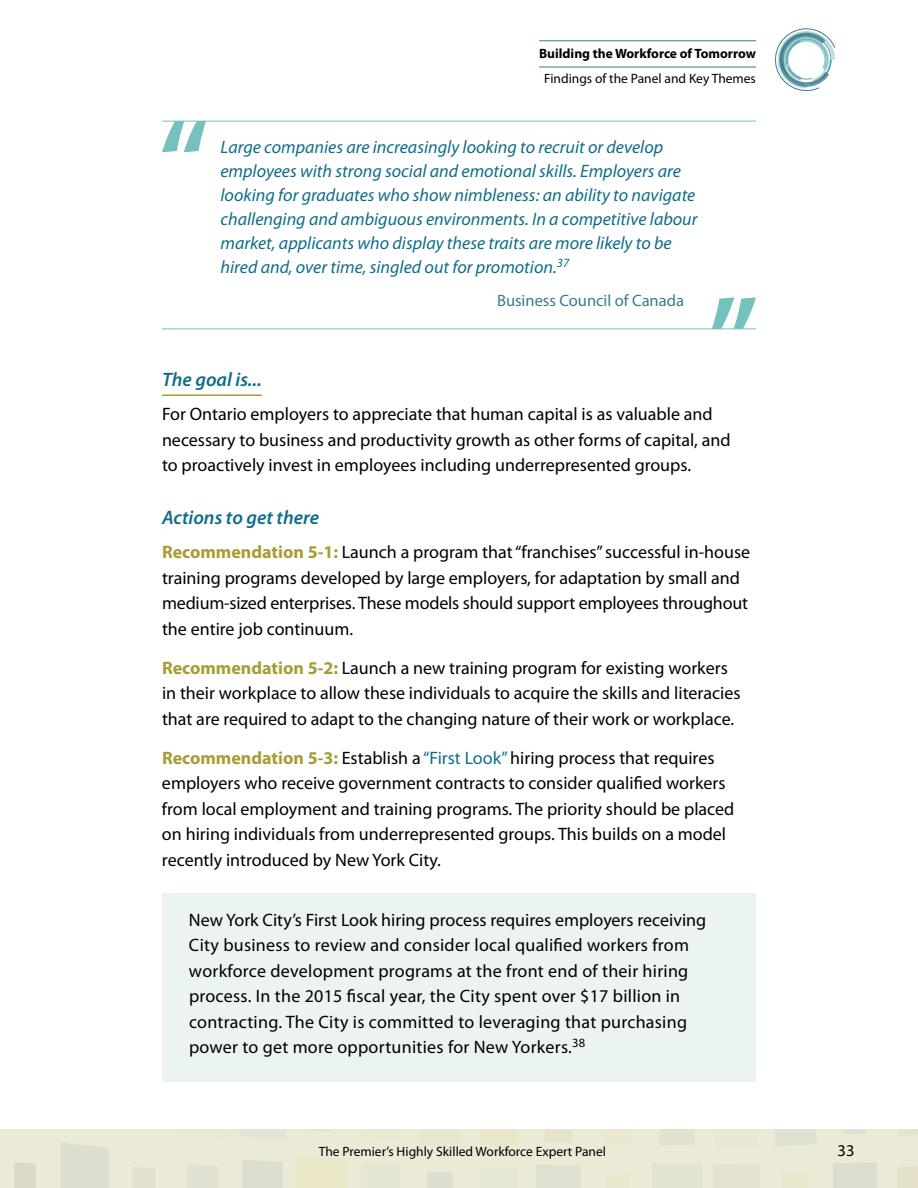
<style>
.page{position:relative;width:918px;height:1188px;background:#fff}
.page>*{position:absolute;margin:0;border:0;box-sizing:border-box;transform-origin:0 0}
.H4_italics{font:italic 600 19.5px "Myriad Pro";color:#0f6d8a}
.H4_italics_with_unde{font:italic 600 19.5px "Myriad Pro";color:#0f6d8a}
.body_Copy{font:18px/25.5px "Myriad Pro";color:#000}
.Body_Copy_after_H4{font:18px/25.5px "Myriad Pro";color:#000}
.Text_Box_Body_copy{font:18px/25.5px "Myriad Pro";letter-spacing:.015em;color:#000}
.Text_Quote{font:italic 18px/24px "Myriad Pro";color:#0f6d8a}
.Source_for_Text_Quot{font:16.5px "Myriad Pro";color:#3d798d}
.t1{font:16.5px "Myriad Pro";color:#000}
.t2{font:13.5px "Myriad Pro";color:#000}
.t3{font:700 13.5px "Myriad Pro";color:#000}
.s1{font-weight:700;color:#a69d34}
.s2{color:#0f6d8a}
</style>
<div class="page">
<div style="left:0;top:1130px;width:918px;height:58px;background:#ece9d6"></div>
<svg style="left:14px;top:1162px;width:22px;height:26px"></svg>
<svg style="left:545px;top:1130px;width:27px;height:12px"></svg>
<svg style="left:898px;top:1167px;width:20px;height:21px"></svg>
<svg style="left:481px;top:1130px;width:37px;height:16px"></svg>
<svg style="left:297px;top:1158px;width:49px;height:30px"></svg>
<div style="left:60px;top:1143px;width:48px;height:45px;background:#dcdecf"></div>
<svg style="left:188px;top:1165px;width:30px;height:23px"></svg>
<svg style="left:242px;top:1160px;width:40px;height:28px"></svg>
<svg style="left:427px;top:1172px;width:26px;height:16px"></svg>
<svg style="left:775px;top:1130px;width:41px;height:16px"></svg>
<svg style="left:844px;top:1130px;width:22px;height:4px"></svg>
<svg style="left:833px;top:1162px;width:44px;height:26px"></svg>
<svg style="left:536px;top:1165px;width:45px;height:23px"></svg>
<svg style="left:775px;top:28px;width:60px;height:63px"></svg>
<svg style="left:712px;top:297px;width:44px;height:33px"></svg>
<hr style="left:709px;top:329px;width:36px;height:3px;background:#fff">
<svg style="left:162px;top:120px;width:44px;height:32px"></svg>
<hr style="left:173px;top:118px;width:36px;height:3px;background:#fff">
<hr style="left:539px;top:40px;width:217px;height:1px;background:#3d798d">
<hr style="left:539px;top:67px;width:217px;height:1px;background:#3d798d">
<div style="left:162px;top:893px;width:594px;height:189px;background:#ecf4f3"></div>
<hr style="left:162px;top:121px;width:594px;height:1px;background:#76c0be">
<hr style="left:162px;top:328px;width:594px;height:1px;background:#76c0be">
<hr style="left:162px;top:394px;width:100px;height:2px;background:#a69d34">
<p class="t3" style="left:539px;top:46px;width:218px">Building the Workforce of Tomorrow</p>
<p class="t2" style="left:544px;top:71px;width:213px">Findings of the Panel and Key Themes</p>
<p class="Text_Quote" style="left:220px;top:135px;width:478px">Large companies are increasingly looking to recruit or develop employees with strong social and emotional skills. Employers are looking for graduates who show nimbleness: an ability to navigate challenging and ambiguous environments. In a competitive labour market, applicants who display these traits are more likely to be hired and, over time, singled out for promotion.<sup>37</sup></p>
<p class="Source_for_Text_Quot" style="left:497px;top:291px;width:188px">Business Council of Canada</p>
<p class="H4_italics_with_unde" style="left:162px;top:368px;width:101px">The goal is...</p>
<p class="Body_Copy_after_H4" style="left:162px;top:402px;width:570px">For Ontario employers to appreciate that human capital is as valuable and necessary to business and productivity growth as other forms of capital, and to proactively invest in employees including underrepresented groups.</p>
<p class="H4_italics" style="left:162px;top:506px;width:159px">Actions to get there</p>
<p class="Body_Copy_after_H4" style="left:162px;top:540px;width:590px"><span class="s1">Recommendation 5-1:</span> Launch a program that “franchises” successful in-house training programs developed by large employers, for adaptation by small and medium-sized enterprises. These models should support employees throughout the entire job continuum.</p>
<p class="body_Copy" style="left:162px;top:655px;width:580px"><span class="s1">Recommendation 5-2:</span> Launch a new training program for existing workers in their workplace to allow these individuals to acquire the skills and literacies that are required to adapt to the changing nature of their work or workplace.</p>
<p class="body_Copy" style="left:162px;top:745px;width:574px"><span class="s1">Recommendation 5-3:</span> Establish a <span class="s2">“First Look”</span> hiring process that requires employers who receive government contracts to consider qualified workers from local employment and training programs. The priority should be placed on hiring individuals from underrepresented groups. This builds on a model recently introduced by New York City.</p>
<p class="Text_Box_Body_copy" style="left:189px;top:907px;width:519px">New York City’s First Look hiring process requires employers receiving City business to review and consider local qualified workers from workforce development programs at the front end of their hiring process. In the 2015 fiscal year, the City spent over $17 billion in contracting. The City is committed to leveraging that purchasing power to get more opportunities for New Yorkers.<sup>38</sup></p>
<p class="t2" style="left:319px;top:1144px;width:289px">The Premier’s Highly Skilled Workforce Expert Panel</p>
<p class="t1" style="left:838px;top:1141px;width:18px">33</p>
</div>
